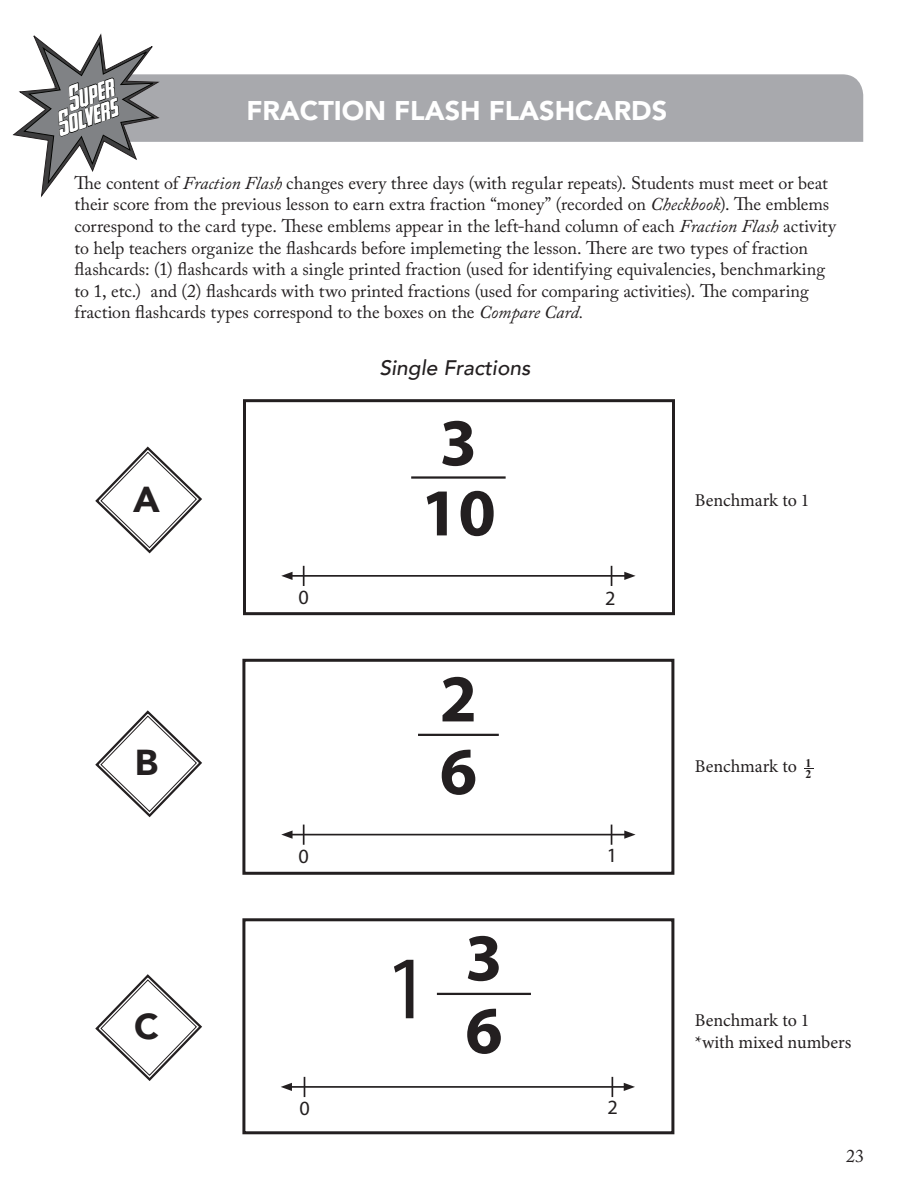
<style>
.page{position:relative;width:918px;height:1188px;background:#fff}
.page>*{position:absolute;margin:0;border:0;box-sizing:border-box;transform-origin:0 0}
.t1{font:90px "Myriad Pro";color:#231f20}
.t2{font:700 67.5px "Myriad Pro";color:#231f20}
.t3{font:900 36px "Avenir";color:#231f20}
.t4{font:900 27px "Avenir";color:#fff}
.t5{font:23.7px "Avengeance Heroic Avenger Normal";color:#fff}
.t6{font:italic 500 21px "Avenir";color:#231f20}
.t7{font:20.25px "Myriad Pro";color:#231f20}
.t8{font:18px/21.6px "Adobe Caslon Pro";color:#231f20}
.t9{font:18px "Minion Pro";letter-spacing:-.005em;color:#231f20}
.t10{font:700 12px "Times New Roman";color:#231f20}
.s1{font-style:italic}
</style>
<div class="page">
<svg style="left:95px;top:446px;width:107px;height:108px"></svg>
<hr style="left:418px;top:734px;width:81px;height:2px;background:#231f20">
<hr style="left:290px;top:834px;width:337px;height:1px;background:#231f20">
<svg style="left:281px;top:831px;width:12px;height:8px"></svg>
<svg style="left:624px;top:831px;width:12px;height:8px"></svg>
<svg style="left:611px;top:825px;width:1px;height:20px"></svg>
<hr style="left:303px;top:825px;width:2px;height:20px;background:#231f20">
<div style="left:242px;top:659px;width:432px;height:216px;border:3px solid #231f20"></div>
<svg style="left:95px;top:710px;width:107px;height:108px"></svg>
<svg style="left:95px;top:974px;width:107px;height:107px"></svg>
<hr style="left:437px;top:993px;width:94px;height:2px;background:#231f20">
<hr style="left:289px;top:1086px;width:338px;height:2px;background:#231f20">
<svg style="left:281px;top:1083px;width:11px;height:8px"></svg>
<svg style="left:624px;top:1083px;width:11px;height:8px"></svg>
<svg style="left:612px;top:1077px;width:1px;height:20px"></svg>
<svg style="left:304px;top:1077px;width:1px;height:20px"></svg>
<div style="left:242px;top:918px;width:432px;height:216px;border:3px solid #231f20"></div>
<div style="left:243px;top:399px;width:432px;height:216px;border:3px solid #231f20"></div>
<hr style="left:411px;top:476px;width:95px;height:3px;background:#231f20">
<hr style="left:290px;top:575px;width:337px;height:2px;background:#231f20">
<svg style="left:281px;top:572px;width:12px;height:8px"></svg>
<svg style="left:624px;top:572px;width:12px;height:8px"></svg>
<svg style="left:611px;top:566px;width:1px;height:20px"></svg>
<hr style="left:303px;top:566px;width:2px;height:20px;background:#231f20">
<div style="left:159px;top:74px;width:704px;height:68px;background:#a8a9ad"></div>
<svg style="left:13px;top:34px;width:146px;height:163px"></svg>
<p class="t5" style="left:62px;top:89px;width:50px;rotate:-20deg">Super</p>
<p class="t5" style="left:51px;top:114px;width:65px;rotate:-20deg">Solvers</p>
<p class="t4" style="left:246px;top:87px;width:422px">FRACTION FLASH FLASHCARDS</p>
<p class="t8" style="left:75px;top:172px;width:763px">The content of <span class="s1">Fraction Flash</span> changes every three days (with regular repeats). Students must meet or beat their score from the previous lesson to earn extra fraction “money” (recorded on <span class="s1">Checkbook</span>). The emblems correspond to the card type. These emblems appear in the left-hand column of each <span class="s1">Fraction Flash</span> activity to help teachers organize the flashcards before implemeting the lesson. There are two types of fraction flashcards: (1) flashcards with a single printed fraction (used for identifying equivalencies, benchmarking to 1, etc.) and (2) flashcards with two printed fractions (used for comparing activities). The comparing fraction flashcards types correspond to the boxes on the <span class="s1">Compare Card.</span></p>
<p class="t3" style="left:133px;top:468px;width:28px">A</p>
<p class="t3" style="left:135px;top:732px;width:25px">B</p>
<p class="t3" style="left:134px;top:996px;width:26px">C</p>
<p class="t6" style="left:380px;top:355px;width:152px">Single Fractions</p>
<p class="t2" style="left:440px;top:399px;width:39px">3</p>
<p class="t2" style="left:421px;top:469px;width:76px">10</p>
<p class="t7" style="left:299px;top:585px;width:12px">0</p>
<p class="t7" style="left:605px;top:586px;width:12px">2</p>
<p class="t2" style="left:440px;top:655px;width:39px">2</p>
<p class="t2" style="left:440px;top:727px;width:39px">6</p>
<p class="t7" style="left:299px;top:844px;width:12px">0</p>
<p class="t7" style="left:607px;top:842px;width:12px">1</p>
<p class="t1" style="left:385px;top:933px;width:48px">1</p>
<p class="t2" style="left:465px;top:914px;width:39px">3</p>
<p class="t2" style="left:465px;top:986px;width:39px">6</p>
<p class="t7" style="left:299px;top:1096px;width:12px">0</p>
<p class="t7" style="left:608px;top:1095px;width:12px">2</p>
<p class="t9" style="left:695px;top:488px;width:116px">Benchmark to 1</p>
<p class="t9" style="left:695px;top:755px;width:104px">Benchmark to</p>
<p class="t10" style="left:805px;top:754px;width:7px">1</p>
<p class="t10" style="left:806px;top:766px;width:7px">2</p>
<p class="t9" style="left:695px;top:1008px;width:116px">Benchmark to 1</p>
<p class="t9" style="left:695px;top:1030px;width:158px">*with mixed numbers</p>
<p class="t8" style="left:846px;top:1145px;width:19px">23</p>
</div>
